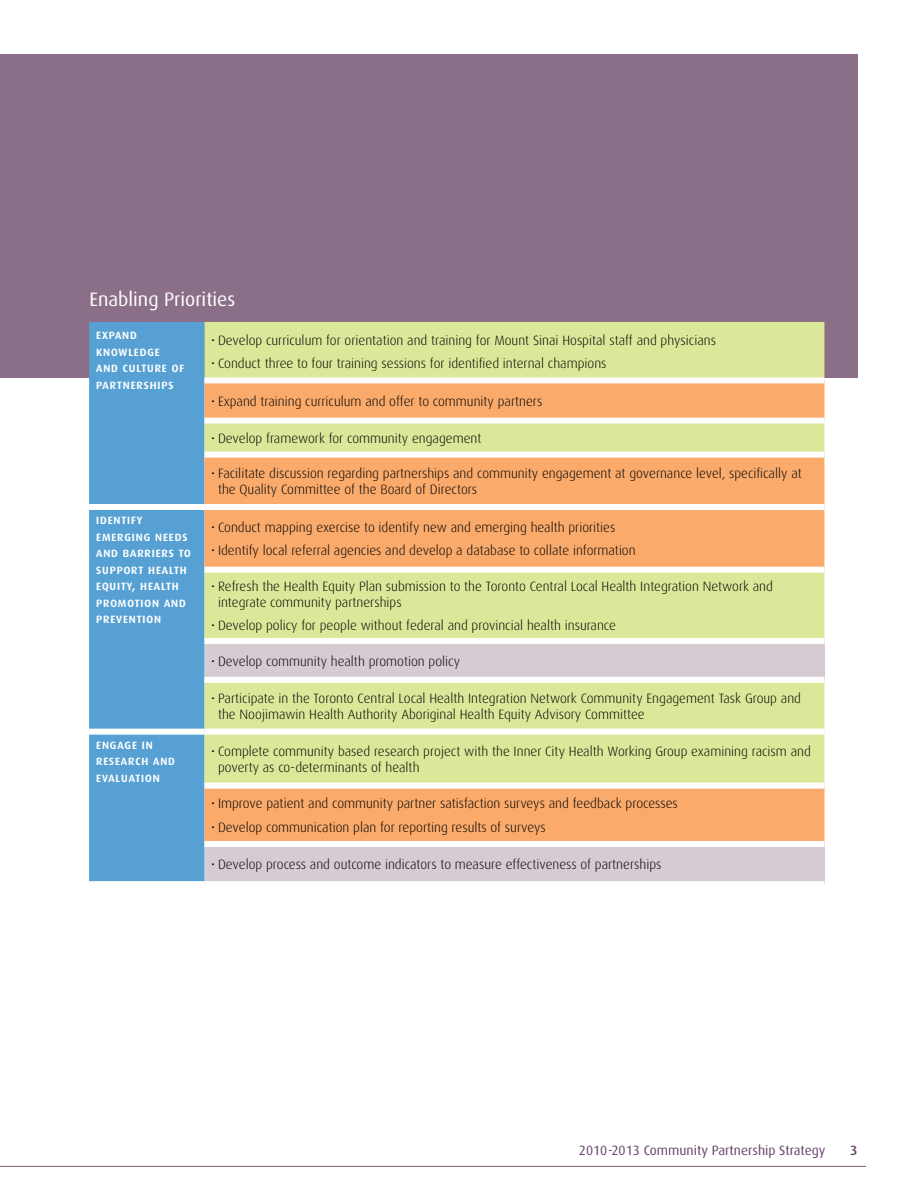
<style>
.page{position:relative;width:918px;height:1188px;background:#fff}
.page>*{position:absolute;margin:0;border:0;box-sizing:border-box;transform-origin:0 0}
.t1{font:19.5px "Dax Pro";color:#fff}
.t2{font:300 13.5px/16.5px "Dax Pro";color:#000}
.t3{font:500 13.5px/16.5px "Dax Pro";letter-spacing:.02em;color:#fff}
.t4{font:13.5px "Dax Pro";color:#674269}
.t5{font:500 13.5px "Dax Pro";color:#674269}
</style>
<div class="page">
<hr style="left:0;top:1166px;width:866px;height:1px;background:#8b6e87">
<div style="left:0;top:54px;width:858px;height:324px;background:#8b6e87"></div>
<div style="left:89px;top:322px;width:116px;height:559px;background:#56a0d3"></div>
<div style="left:205px;top:322px;width:619px;height:55px;background:#dce899"></div>
<svg style="left:205px;top:383px;width:619px;height:458px;background:#ebc983"></svg>
<div style="left:205px;top:641px;width:619px;height:39px;background:#d6cbd2"></div>
<div style="left:205px;top:844px;width:619px;height:40px;background:#d6cbd2"></div>
<div style="left:205px;top:377px;width:619px;height:6px;background:#fff"></div>
<div style="left:205px;top:418px;width:619px;height:6px;background:#fff"></div>
<div style="left:205px;top:452px;width:619px;height:6px;background:#fff"></div>
<div style="left:205px;top:504px;width:619px;height:6px;background:#fff"></div>
<div style="left:205px;top:567px;width:619px;height:6px;background:#fff"></div>
<div style="left:205px;top:638px;width:619px;height:6px;background:#fff"></div>
<div style="left:205px;top:677px;width:619px;height:6px;background:#fff"></div>
<div style="left:205px;top:729px;width:619px;height:6px;background:#fff"></div>
<div style="left:205px;top:783px;width:619px;height:6px;background:#fff"></div>
<div style="left:205px;top:841px;width:619px;height:6px;background:#fff"></div>
<div style="left:205px;top:881px;width:619px;height:6px;background:#fff"></div>
<div style="left:89px;top:504px;width:116px;height:6px;background:#fff"></div>
<div style="left:89px;top:729px;width:116px;height:6px;background:#fff"></div>
<h1 class="t1" style="left:90px;top:287px;width:147px">Enabling Priorities</h1>
<p class="t3" style="left:96px;top:326px;width:90px">expand knowledge and culture of partnerships</p>
<p class="t2" style="left:211px;top:331px;width:506px">• Develop curriculum for orientation and training for Mount Sinai Hospital staff and physicians</p>
<p class="t2" style="left:211px;top:355px;width:397px">• Conduct three to four training sessions for identified internal champions</p>
<p class="t2" style="left:211px;top:392px;width:333px">• Expand training curriculum and offer to community partners</p>
<p class="t2" style="left:211px;top:430px;width:272px">• Develop framework for community engagement</p>
<p class="t2" style="left:218px;top:464px;width:585px;text-indent:-7px">• Facilitate discussion regarding partnerships and community engagement at governance level, specifically at the Quality Committee of the Board of Directors</p>
<p class="t3" style="left:96px;top:511px;width:97px">identify emerging needs and barriers to support health equity, health promotion and prevention</p>
<p class="t2" style="left:211px;top:519px;width:406px">• Conduct mapping exercise to identify new and emerging health priorities</p>
<p class="t2" style="left:211px;top:542px;width:426px">• Identify local referral agencies and develop a database to collate information</p>
<p class="t2" style="left:218px;top:577px;width:556px;text-indent:-7px">• Refresh the Health Equity Plan submission to the Toronto Central Local Health Integration Network and integrate community partnerships</p>
<p class="t2" style="left:211px;top:617px;width:406px">• Develop policy for people without federal and provincial health insurance</p>
<p class="t2" style="left:211px;top:652px;width:250px">• Develop community health promotion policy</p>
<p class="t2" style="left:218px;top:689px;width:585px;text-indent:-7px">• Participate in the Toronto Central Local Health Integration Network Community Engagement Task Group and the Noojimawin Health Authority Aboriginal Health Equity Advisory Committee</p>
<p class="t3" style="left:96px;top:735px;width:81px">engage in research and evaluation</p>
<p class="t2" style="left:218px;top:742px;width:594px;text-indent:-7px">• Complete community based research project with the Inner City Health Working Group examining racism and poverty as co-determinants of health</p>
<p class="t2" style="left:211px;top:795px;width:468px">• Improve patient and community partner satisfaction surveys and feedback processes</p>
<p class="t2" style="left:211px;top:818px;width:336px">• Develop communication plan for reporting results of surveys</p>
<p class="t2" style="left:211px;top:856px;width:452px">• Develop process and outcome indicators to measure effectiveness of partnerships</p>
<p class="t4" style="left:579px;top:1142px;width:248px">2010-2013 Community Partnership Strategy</p>
<p class="t5" style="left:850px;top:1142px;width:9px">3</p>
</div>
